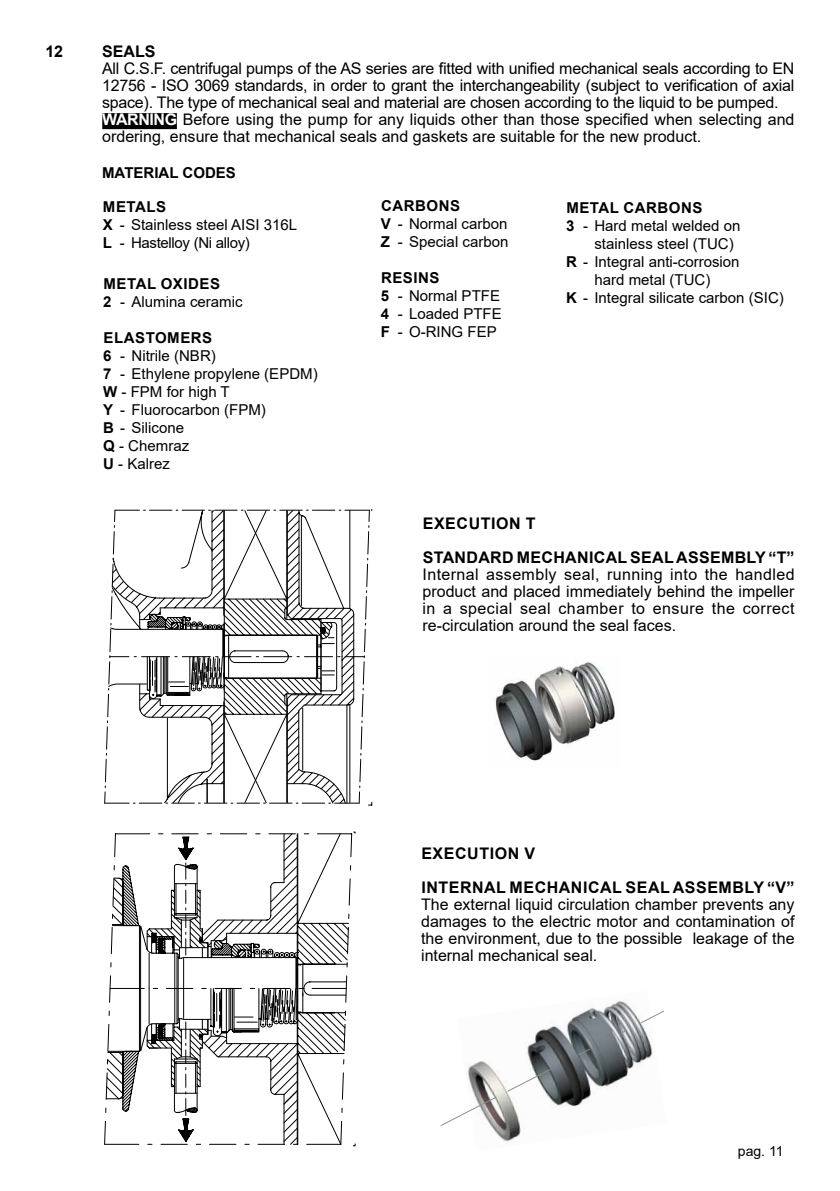
<style>
.page{position:relative;width:840px;height:1191px;background:#fff}
.page>*{position:absolute;margin:0;border:0;box-sizing:border-box;transform-origin:0 0}
.t1{font:16px/17px "Arial";color:#000;text-align:justify}
.t2{font:700 16px/34px "Arial";letter-spacing:.035em;color:#000}
.t3{font:15px/18px "Arial";color:#000}
.t4{font:700 15px "Arial";color:#000}
.t5{font:700 15px "Arial";letter-spacing:.035em;color:#000}
.t6{font:14px "Arial";color:#000}
.s1{font-weight:700;color:#fff}
.s2{font-weight:700}
</style>
<div class="page">
<div style="left:102px;top:113px;width:75px;height:16px;background:#000"></div>
<img style="left:495px;top:662px;width:120px;height:99px">
<svg style="left:104px;top:509px;width:268px;height:296px"></svg>
<hr style="left:104px;top:1144px;width:35px;height:1px;background:#000">
<svg style="left:106px;top:831px;width:249px;height:315px"></svg>
<img style="left:467px;top:1001px;width:186px;height:141px">
<svg style="left:440px;top:1096px;width:56px;height:30px"></svg>
<svg style="left:506px;top:1068px;width:44px;height:24px"></svg>
<svg style="left:577px;top:1048px;width:13px;height:7px"></svg>
<svg style="left:619px;top:1029px;width:8px;height:5px"></svg>
<svg style="left:639px;top:1010px;width:25px;height:13px"></svg>
<p class="t2" style="left:45px;top:35px;width:19px">12</p>
<p class="t2" style="left:102px;top:35px;width:55px">SEALS</p>
<p class="t1" style="left:102px;top:60px;width:693px;text-align:left">All C.S.F. centrifugal pumps of the AS series are fitted with unified mechanical seals according to EN 12756 - ISO 3069 standards, in order to grant the interchangeability (subject to verification of axial space). The type of mechanical seal and material are chosen according to the liquid to be pumped.<br><span class="s1">WARNING</span> Before using the pump for any liquids other than those specified when selecting and ordering, ensure that mechanical seals and gaskets are suitable for the new product.</p>
<p class="t4" style="left:102px;top:162px;width:135px">MATERIAL CODES</p>
<p class="t3" style="left:103px;top:197px;width:196px"><span class="s2">METALS<br>X</span> - Stainless steel AISI 316L<br><span class="s2">L</span> - Hastelloy (Ni alloy)</p>
<p class="t3" style="left:380px;top:196px;width:129px"><span class="s2">CARBONS<br>V</span> - Normal carbon<br><span class="s2">Z</span> - Special carbon</p>
<p class="t3" style="left:380px;top:268px;width:122px"><span class="s2">RESINS<br>5</span> - Normal PTFE<br><span class="s2">4</span> - Loaded PTFE<br><span class="s2">F</span> - O-RING FEP</p>
<p class="t3" style="left:103px;top:275px;width:141px"><span class="s2">METAL OXIDES<br>2</span> - Alumina ceramic</p>
<p class="t3" style="left:103px;top:329px;width:216px"><span class="s2">ELASTOMERS<br>6</span> - Nitrile (NBR)<br><span class="s2">7</span> - Ethylene propylene (EPDM)<br><span class="s2">W</span> - FPM for high T<br><span class="s2">Y</span> - Fluorocarbon (FPM)<br><span class="s2">B</span> - Silicone<br><span class="s2">Q</span> - Chemraz<br><span class="s2">U</span> - Kalrez</p>
<p class="t5" style="left:566px;top:197px;width:138px">METAL CARBONS</p>
<p class="t3" style="left:565px;top:217px;width:176px"><span class="s2">3</span> - Hard metal welded on</p>
<p class="t3" style="left:594px;top:235px;width:141px">stainless steel (TUC)</p>
<p class="t3" style="left:565px;top:253px;width:175px"><span class="s2">R</span> - Integral anti-corrosion</p>
<p class="t3" style="left:594px;top:271px;width:117px">hard metal (TUC)</p>
<p class="t3" style="left:565px;top:289px;width:219px"><span class="s2">K</span> - Integral silicate carbon (SIC)</p>
<p class="t2" style="left:422px;top:506px;width:373px">EXECUTION T<br>STANDARD MECHANICAL SEAL ASSEMBLY “T”</p>
<p class="t1" style="left:422px;top:565px;width:373px">Internal assembly seal, running into the handled product and placed immediately behind the impeller in a special seal chamber to ensure the correct re-circulation around the seal faces.</p>
<p class="t2" style="left:421px;top:836px;width:374px">EXECUTION V<br>INTERNAL MECHANICAL SEAL ASSEMBLY “V”</p>
<p class="t1" style="left:421px;top:895px;width:375px">The external liquid circulation chamber prevents any damages to the electric motor and contamination of the environment, due to the possible leakage of the internal mechanical seal.</p>
<p class="t6" style="left:737px;top:1141px;width:47px">pag. 11</p>
</div>
